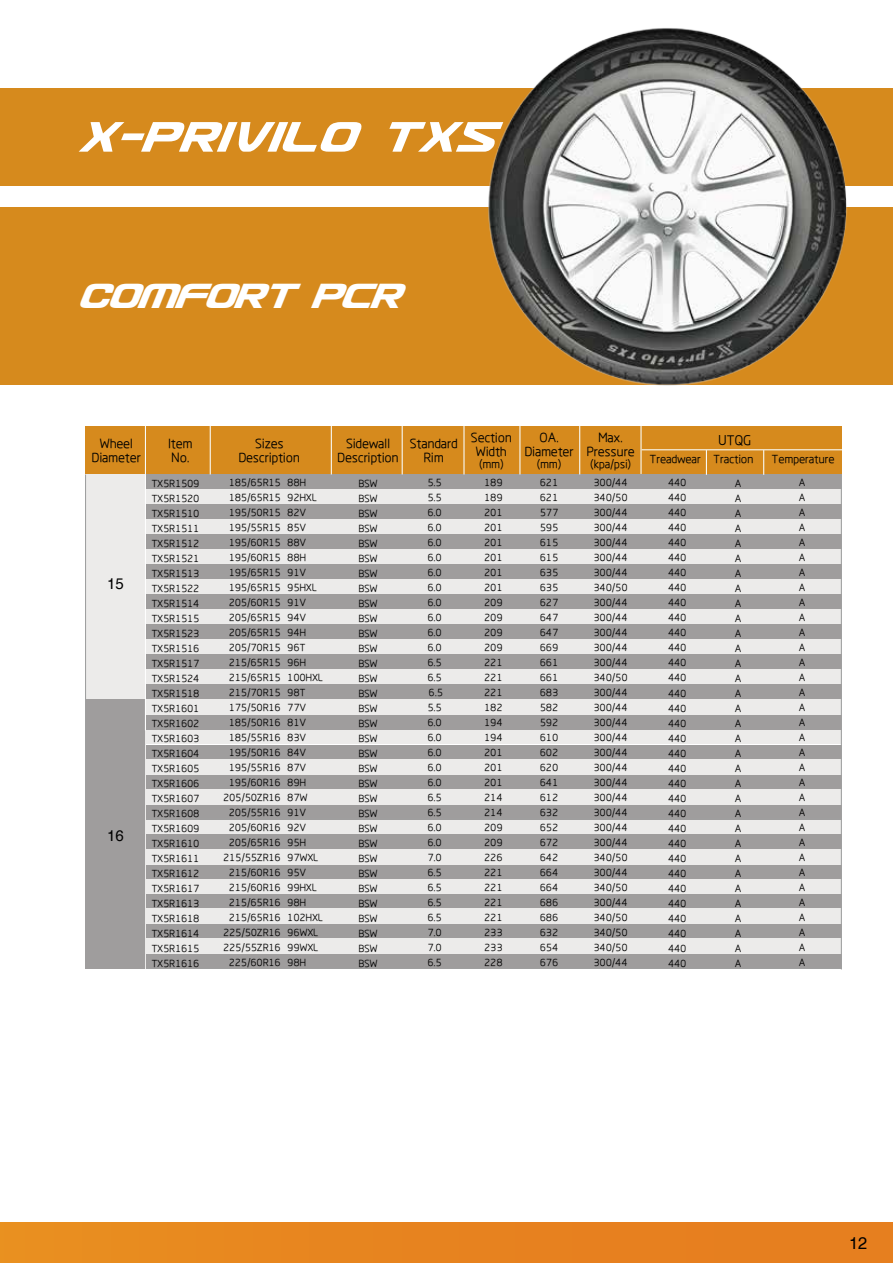
<style>
.page{position:relative;width:893px;height:1263px;background:#fff}
.page>*{position:absolute;margin:0;border:0;box-sizing:border-box;transform-origin:0 0}
.t1{font:italic 51px "Usuzi";color:#fff}
.t2{font:italic 42px "Usuzi";letter-spacing:-.04em;color:#fff}
.t3{font:16.5px "CT Hei Ti SJ";color:#000}
.t4{font:15px "CT Hei Ti SJ";color:#000}
.t5{font:14.25px "RTWS Yue Go Trial";color:#000}
.t6{font:13.5px/13.5px "RTWS Yue Go Trial";letter-spacing:-.025em;color:#000;text-align:center}
.t7{font:12px "RTWS Yue Go Trial";letter-spacing:-.025em;color:#000}
.t8{font:10.5px/15px "RTWS Yue Go Trial";letter-spacing:-.025em;color:#000;text-align:justify}
</style>
<div class="page">
<div style="left:0;top:207px;width:893px;height:178px;background:#d68a1d"></div>
<div style="left:0;top:88px;width:893px;height:97px;background:#d68a1d"></div>
<div style="left:145px;top:879px;width:697px;height:15px;background:#ecebea"></div>
<div style="left:145px;top:894px;width:697px;height:15px;background:#9f9d9d"></div>
<div style="left:145px;top:909px;width:697px;height:15px;background:#ecebea"></div>
<div style="left:145px;top:924px;width:697px;height:15px;background:#9f9d9d"></div>
<div style="left:145px;top:939px;width:697px;height:15px;background:#ecebea"></div>
<div style="left:145px;top:954px;width:697px;height:15px;background:#9f9d9d"></div>
<div style="left:145px;top:864px;width:697px;height:15px;background:#9f9d9d"></div>
<div style="left:145px;top:819px;width:697px;height:15px;background:#ecebea"></div>
<div style="left:145px;top:834px;width:697px;height:15px;background:#9f9d9d"></div>
<div style="left:145px;top:849px;width:697px;height:15px;background:#ecebea"></div>
<div style="left:145px;top:729px;width:697px;height:15px;background:#ecebea"></div>
<div style="left:145px;top:745px;width:697px;height:15px;background:#9f9d9d"></div>
<div style="left:145px;top:759px;width:697px;height:16px;background:#ecebea"></div>
<div style="left:145px;top:775px;width:697px;height:15px;background:#9f9d9d"></div>
<div style="left:145px;top:789px;width:697px;height:16px;background:#ecebea"></div>
<div style="left:145px;top:805px;width:697px;height:14px;background:#9f9d9d"></div>
<div style="left:0;top:1222px;width:893px;height:41px;background:#e7831f"></div>
<div style="left:145px;top:715px;width:697px;height:15px;background:#9f9d9d"></div>
<div style="left:85px;top:426px;width:757px;height:48px;background:#d68a1d"></div>
<div style="left:145px;top:474px;width:697px;height:15px;background:#9f9d9d"></div>
<div style="left:145px;top:489px;width:697px;height:16px;background:#ecebea"></div>
<div style="left:145px;top:505px;width:697px;height:15px;background:#9f9d9d"></div>
<div style="left:145px;top:519px;width:697px;height:15px;background:#ecebea"></div>
<div style="left:145px;top:534px;width:697px;height:16px;background:#9f9d9d"></div>
<div style="left:145px;top:549px;width:697px;height:15px;background:#ecebea"></div>
<div style="left:145px;top:564px;width:697px;height:16px;background:#9f9d9d"></div>
<div style="left:145px;top:579px;width:697px;height:16px;background:#ecebea"></div>
<div style="left:145px;top:595px;width:697px;height:15px;background:#9f9d9d"></div>
<div style="left:145px;top:609px;width:697px;height:15px;background:#ecebea"></div>
<div style="left:145px;top:625px;width:697px;height:15px;background:#9f9d9d"></div>
<div style="left:145px;top:639px;width:697px;height:16px;background:#ecebea"></div>
<div style="left:145px;top:655px;width:697px;height:15px;background:#9f9d9d"></div>
<div style="left:145px;top:669px;width:697px;height:16px;background:#ecebea"></div>
<div style="left:145px;top:685px;width:697px;height:15px;background:#9f9d9d"></div>
<div style="left:145px;top:700px;width:697px;height:15px;background:#ecebea"></div>
<hr style="left:210px;top:426px;width:1px;height:48px;background:#faffff">
<hr style="left:331px;top:426px;width:1px;height:48px;background:#faffff">
<hr style="left:402px;top:426px;width:1px;height:48px;background:#faffff">
<hr style="left:463px;top:426px;width:1px;height:48px;background:#faffff">
<hr style="left:519px;top:426px;width:1px;height:48px;background:#faffff">
<hr style="left:579px;top:426px;width:1px;height:48px;background:#faffff">
<hr style="left:640px;top:426px;width:2px;height:48px;background:#faffff">
<div style="left:85px;top:474px;width:60px;height:495px;background:#ecebea"></div>
<div style="left:85px;top:700px;width:59px;height:269px;background:#9f9d9d"></div>
<hr style="left:145px;top:426px;width:1px;height:48px;background:#faffff">
<hr style="left:145px;top:474px;width:1px;height:256px;background:#fff">
<hr style="left:85px;top:474px;width:1px;height:346px;background:#9fa0a0">
<hr style="left:841px;top:474px;width:1px;height:495px;background:#9fa0a0">
<svg style="left:706px;top:450px;width:1px;height:25px"></svg>
<svg style="left:763px;top:450px;width:1px;height:25px"></svg>
<hr style="left:642px;top:449px;width:200px;height:1px;background:#faffff">
<img style="left:474px;top:28px;width:394px;height:358px">
<h1 class="t1" style="left:79px;top:110px;width:418px">X-privilo tx5</h1>
<h2 class="t2" style="left:79px;top:274px;width:324px">COMFORT pcr</h2>
<p class="t6" style="left:92px;top:437px;width:51px">Wheel<br>Diameter</p>
<p class="t6" style="left:168px;top:437px;width:26px;text-align:left">Item<br>No.</p>
<p class="t6" style="left:238px;top:437px;width:63px">Sizes<br>Description</p>
<p class="t6" style="left:337px;top:437px;width:63px">Sidewall<br>Description</p>
<p class="t6" style="left:409px;top:437px;width:50px">Standard<br>Rim</p>
<p class="t6" style="left:471px;top:431px;width:43px">Section<br>Width</p>
<p class="t7" style="left:479px;top:458px;width:26px">(mm)</p>
<p class="t6" style="left:524px;top:431px;width:51px">OA.<br>Diameter</p>
<p class="t7" style="left:537px;top:458px;width:26px">(mm)</p>
<p class="t6" style="left:586px;top:431px;width:50px">Max.<br>Pressure</p>
<p class="t7" style="left:590px;top:458px;width:43px">(kpa/psi)</p>
<h3 class="t5" style="left:718px;top:434px;width:35px">UTQG</h3>
<p class="t7" style="left:649px;top:453px;width:106px">Treadwear Traction</p>
<p class="t7" style="left:772px;top:453px;width:65px">Temperature</p>
<h3 class="t4" style="left:107px;top:576px;width:18px">15</h3>
<h3 class="t4" style="left:107px;top:828px;width:18px">16</h3>
<p class="t8" style="left:151px;top:476px;width:50px">TX5R1509<br>TX5R1520<br>TX5R1510<br>TX5R1511<br>TX5R1512<br>TX5R1521<br>TX5R1513<br>TX5R1522<br>TX5R1514<br>TX5R1515<br>TX5R1523<br>TX5R1516<br>TX5R1517<br>TX5R1524<br>TX5R1518<br>TX5R1601<br>TX5R1602<br>TX5R1603<br>TX5R1604<br>TX5R1605<br>TX5R1606<br>TX5R1607<br>TX5R1608<br>TX5R1609<br>TX5R1610<br>TX5R1611<br>TX5R1612<br>TX5R1617<br>TX5R1613<br>TX5R1618<br>TX5R1614<br>TX5R1615<br>TX5R1616</p>
<p class="t8" style="left:223px;top:475px;width:59px;text-align:center">185/65R15<br>185/65R15<br>195/50R15<br>195/55R15<br>195/60R15<br>195/60R15<br>195/65R15<br>195/65R15<br>205/60R15<br>205/65R15<br>205/65R15<br>205/70R15<br>215/65R15<br>215/65R15<br>215/70R15<br>175/50R16<br>185/50R16<br>185/55R16<br>195/50R16<br>195/55R16<br>195/60R16<br>205/50ZR16<br>205/55R16<br>205/60R16<br>205/65R16<br>215/55ZR16<br>215/60R16<br>215/60R16<br>215/65R16<br>215/65R16<br>225/50ZR16<br>225/55ZR16<br>225/60R16</p>
<p class="t8" style="left:287px;top:475px;width:37px;text-align:left">88H<br>92HXL<br>82V<br>85V<br>88V<br>88H<br>91V<br>95HXL<br>91V<br>94V<br>94H<br>96T<br>96H<br>100HXL<br>98T<br>77V<br>81V<br>83V<br>84V<br>87V<br>89H<br>87W<br>91V<br>92V<br>95H<br>97WXL<br>95V<br>99HXL<br>98H<br>102HXL<br>96WXL<br>99WXL<br>98H</p>
<p class="t8" style="left:427px;top:475px;width:17px">5.5<br>5.5<br>6.0<br>6.0<br>6.0<br>6.0<br>6.0<br>6.0<br>6.0<br>6.0<br>6.0<br>6.0<br>6.5<br>6.5<br>6.5<br>5.5<br>6.0<br>6.0<br>6.0<br>6.0<br>6.0<br>6.5<br>6.5<br>6.0<br>6.0<br>7.0<br>6.5<br>6.5<br>6.5<br>6.5<br>7.0<br>7.0<br>6.5</p>
<p class="t8" style="left:484px;top:475px;width:20px">189<br>189<br>201<br>201<br>201<br>201<br>201<br>201<br>209<br>209<br>209<br>209<br>221<br>221<br>221<br>182<br>194<br>194<br>201<br>201<br>201<br>214<br>214<br>209<br>209<br>226<br>221<br>221<br>221<br>221<br>233<br>233<br>228</p>
<p class="t8" style="left:540px;top:475px;width:20px">621<br>621<br>577<br>595<br>615<br>615<br>635<br>635<br>627<br>647<br>647<br>669<br>661<br>661<br>683<br>582<br>592<br>610<br>602<br>620<br>641<br>612<br>632<br>652<br>672<br>642<br>664<br>664<br>686<br>686<br>632<br>654<br>676</p>
<p class="t8" style="left:594px;top:475px;width:36px">300/44<br>340/50<br>300/44<br>300/44<br>300/44<br>300/44<br>300/44<br>340/50<br>300/44<br>300/44<br>300/44<br>300/44<br>300/44<br>340/50<br>300/44<br>300/44<br>300/44<br>300/44<br>300/44<br>300/44<br>300/44<br>300/44<br>300/44<br>300/44<br>300/44<br>340/50<br>300/44<br>340/50<br>300/44<br>340/50<br>340/50<br>340/50<br>300/44</p>
<p class="t8" style="left:668px;top:475px;width:20px">440<br>440<br>440<br>440<br>440<br>440<br>440<br>440<br>440<br>440<br>440<br>440<br>440<br>440<br>440<br>440<br>440<br>440<br>440<br>440<br>440<br>440<br>440<br>440<br>440<br>440<br>440<br>440<br>440<br>440<br>440<br>440<br>440</p>
<p class="t8" style="left:735px;top:476px;width:8px">A A A A A A A A A A A A A A A A A A A A A A A A A A A A A A A A A</p>
<p class="t8" style="left:358px;top:476px;width:21px">BSW BSW BSW BSW BSW BSW BSW BSW BSW BSW BSW BSW BSW BSW BSW BSW BSW BSW BSW BSW BSW BSW BSW BSW BSW BSW BSW BSW BSW BSW BSW BSW BSW</p>
<p class="t8" style="left:799px;top:475px;width:8px">A A A A A A A A A A A A A A A A A A A A A A A A A A A A A A A A A</p>
<h3 class="t3" style="left:849px;top:1235px;width:20px">12</h3>
</div>
